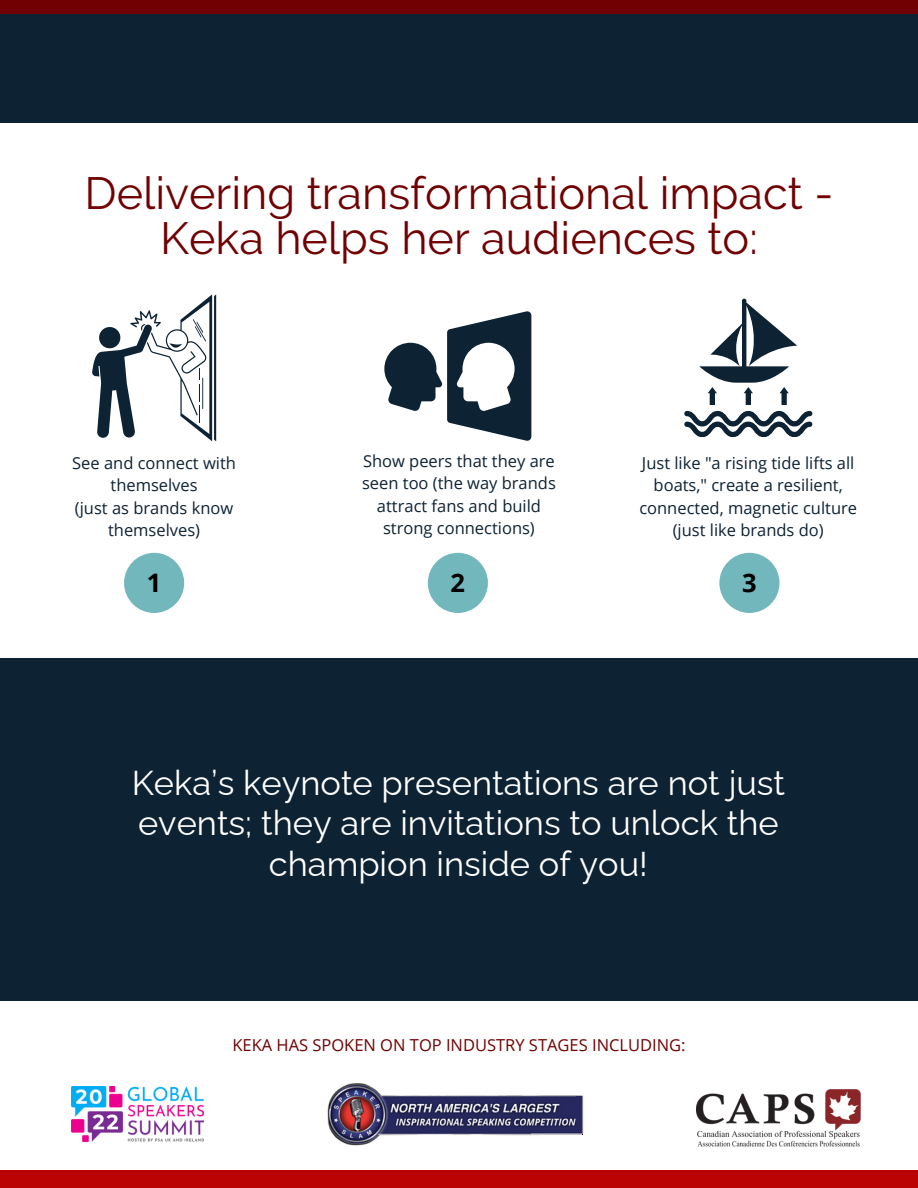
<style>
.page{position:relative;width:918px;height:1188px;background:#fff}
.page>*{position:absolute;margin:0;border:0;box-sizing:border-box;transform-origin:0 0}
.t1{font:45px/45px "Raleway";color:#710002;text-align:center}
.t2{font:34.5px/40.5px "Raleway";color:#fff;text-align:center}
.t3{font:700 25.5px "Open Sans";color:#000}
.t4{font:16.5px/22.5px "Open Sans";color:#0d2233;text-align:center}
.t5{font:16.5px "Open Sans";color:#710002}
</style>
<div class="page">
<div style="left:0;top:0;width:918px;height:14px;background:#710002"></div>
<div style="left:0;top:1170px;width:918px;height:18px;background:#bb0303"></div>
<svg style="left:92px;top:294px;width:124px;height:147px"></svg>
<div style="left:124px;top:553px;width:60px;height:60px;background:#72b7bc;border-radius:50%"></div>
<svg style="left:384px;top:311px;width:147px;height:130px"></svg>
<div style="left:428px;top:553px;width:60px;height:60px;background:#72b7bc;border-radius:50%"></div>
<svg style="left:684px;top:411px;width:128px;height:26px"></svg>
<svg style="left:699px;top:299px;width:98px;height:106px"></svg>
<img style="left:696px;top:1089px;width:165px;height:58px">
<img style="left:71px;top:1086px;width:133px;height:55px">
<img style="left:328px;top:1083px;width:254px;height:63px">
<img style="left:576px;top:1097px;width:8px;height:37px">
<img style="left:531px;top:1128px;width:50px;height:17px">
<div style="left:541px;top:1135px;width:49px;height:27px;background:#fff"></div>
<div style="left:0;top:14px;width:918px;height:108px;background:#0d2233"></div>
<div style="left:0;top:658px;width:918px;height:343px;background:#0d2233"></div>
<div style="left:719px;top:553px;width:61px;height:60px;background:#72b7bc;border-radius:50%"></div>
<h1 class="t1" style="left:85px;top:171px;width:750px">Delivering transformational impact -<br>Keka helps her audiences to:</h1>
<p class="t4" style="left:72px;top:451px;width:165px">See and connect with themselves<br>(just as brands know themselves)</p>
<h3 class="t3" style="left:147px;top:565px;width:16px">1</h3>
<p class="t4" style="left:362px;top:449px;width:195px">Show peers that they are seen too (the way brands attract fans and build strong connections)</p>
<p class="t4" style="left:639px;top:451px;width:219px">Just like "a rising tide lifts all boats," create a resilient, connected, magnetic culture (just like brands do)</p>
<h3 class="t3" style="left:451px;top:565px;width:16px">2</h3>
<h3 class="t3" style="left:742px;top:565px;width:16px">3</h3>
<h2 class="t2" style="left:132px;top:763px;width:655px">Keka’s keynote presentations are not just events; they are invitations to unlock the champion inside of you!</h2>
<p class="t5" style="left:232px;top:1033px;width:455px">KEKA HAS SPOKEN ON TOP INDUSTRY STAGES INCLUDING:</p>
</div>
